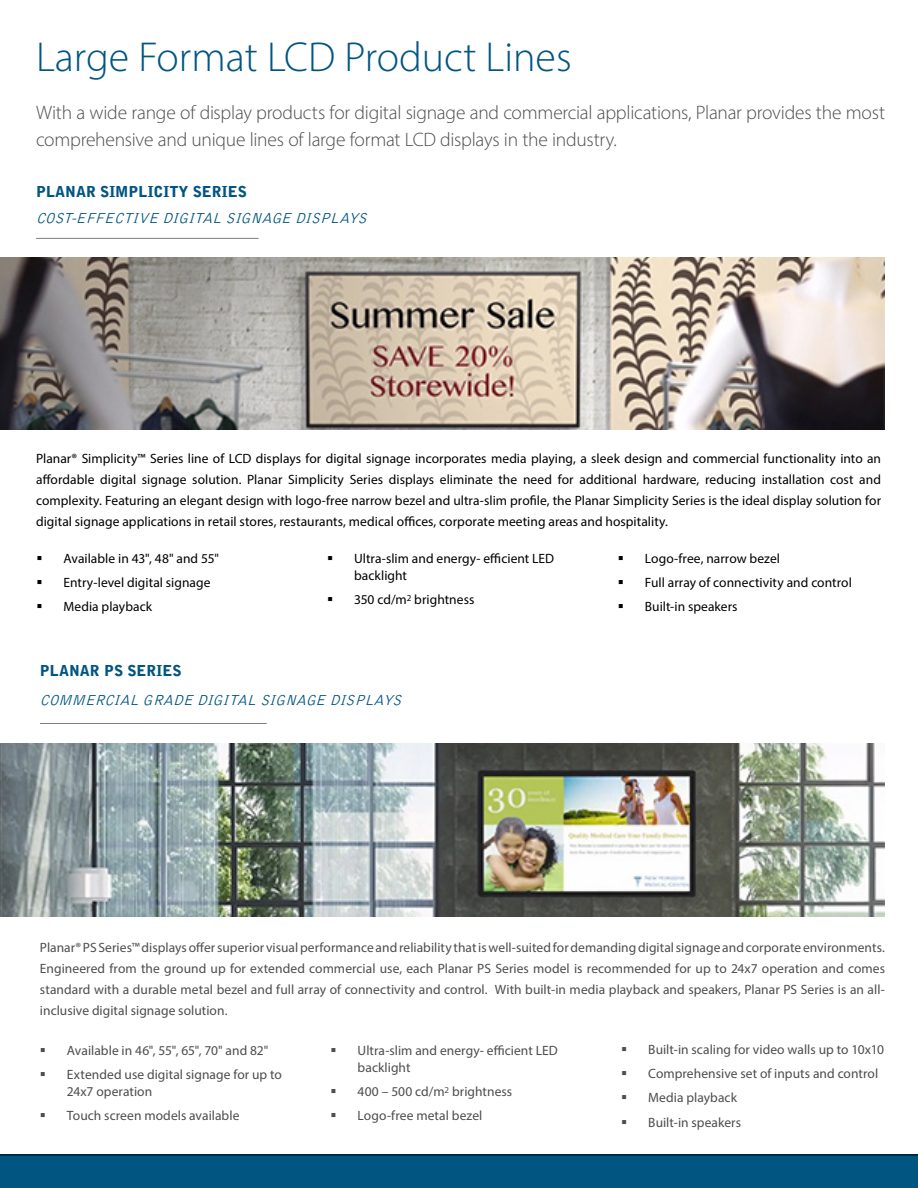
<style>
.page{position:relative;width:918px;height:1188px;background:#fff}
.page>*{position:absolute;margin:0;border:0;box-sizing:border-box;transform-origin:0 0}
.t1{font:300 42px "Myriad Pro";color:#005581}
.t2{font:300 19.5px/27px "Myriad Pro";letter-spacing:-.015em;color:#4d4d4f}
.t3{font:italic 300 15px "Bell Gothic Std";color:#005581}
.t4{font:900 15px "Bell Gothic Std";color:#005581}
.t5{font:13.5px/24px "Myriad Pro";letter-spacing:.005em;color:#4d4d4f}
.t6{font:13.5px/24px "Myriad Pro";letter-spacing:.005em;color:#000}
</style>
<div class="page">
<img style="left:0;top:744px;width:885px;height:173px">
<hr style="left:40px;top:723px;width:227px;height:1px;background:#7c7e81">
<hr style="left:36px;top:238px;width:223px;height:1px;background:#7c7e81">
<div style="left:0;top:1155px;width:918px;height:33px;background:#005581"></div>
<img style="left:0;top:257px;width:884px;height:173px">
<h1 class="t1" style="left:36px;top:31px;width:537px">Large Format LCD Product Lines</h1>
<h2 class="t2" style="left:36px;top:99px;width:850px">With a wide range of display products for digital signage and commercial applications, Planar provides the most comprehensive and unique lines of large format LCD displays in the industry.</h2>
<p class="t4" style="left:36px;top:183px;width:212px">PLANAR SIMPLICITY SERIES</p>
<p class="t3" style="left:36px;top:210px;width:337px">COST-EFFECTIVE DIGITAL SIGNAGE DISPLAYS</p>
<p class="t6" style="left:36px;top:447px;width:847px;line-height:21px;text-align:justify">Planar® Simplicity™ Series line of LCD displays for digital signage incorporates media playing, a sleek design and commercial functionality into an affordable digital signage solution. Planar Simplicity Series displays eliminate the need for additional hardware, reducing installation cost and complexity. Featuring an elegant design with logo-free narrow bezel and ultra-slim profile, the Planar Simplicity Series is the ideal display solution for digital signage applications in retail stores, restaurants, medical offices, corporate meeting areas and hospitality.</p>
<p class="t6" style="left:63px;top:546px;width:157px">Available in 43", 48" and 55"<br>Entry-level digital signage<br>Media playback</p>
<p class="t6" style="left:354px;top:549px;width:202px;line-height:17.2px">Ultra-slim and energy- efficient LED backlight</p>
<p class="t6" style="left:645px;top:546px;width:209px">Logo-free, narrow bezel<br>Full array of connectivity and control<br>Built-in speakers</p>
<p class="t6" style="left:354px;top:587px;width:122px">350 cd/m<sup>2</sup> brightness</p>
<p class="t4" style="left:40px;top:662px;width:143px">PLANAR PS SERIES</p>
<p class="t3" style="left:40px;top:692px;width:368px">COMMERCIAL GRADE DIGITAL SIGNAGE DISPLAYS</p>
<p class="t5" style="left:40px;top:936px;width:847px;line-height:21px;text-align:justify">Planar® PS Series™ displays offer superior visual performance and reliability that is well-suited for demanding digital signage and corporate environments.<br>Engineered from the ground up for extended commercial use, each Planar PS Series model is recommended for up to 24x7 operation and comes standard with a durable metal bezel and full array of connectivity and control. With built-in media playback and speakers, Planar PS Series is an all&shy;inclusive digital signage solution.</p>
<p class="t5" style="left:67px;top:1038px;width:217px">Available in 46", 55", 65", 70" and 82"<br>Extended use digital signage for up to</p>
<p class="t5" style="left:67px;top:1079px;width:174px">24x7 operation<br>Touch screen models available</p>
<p class="t5" style="left:648px;top:1038px;width:237px">Built-in scaling for video walls up to 10x10<br>Comprehensive set of inputs and control<br>Media playback<br>Built-in speakers</p>
<p class="t5" style="left:358px;top:1041px;width:202px;line-height:17.2px">Ultra-slim and energy- efficient LED backlight</p>
<p class="t5" style="left:358px;top:1079px;width:156px">400 – 500 cd/m<sup>2</sup> brightness<br>Logo-free metal bezel</p>
</div>
